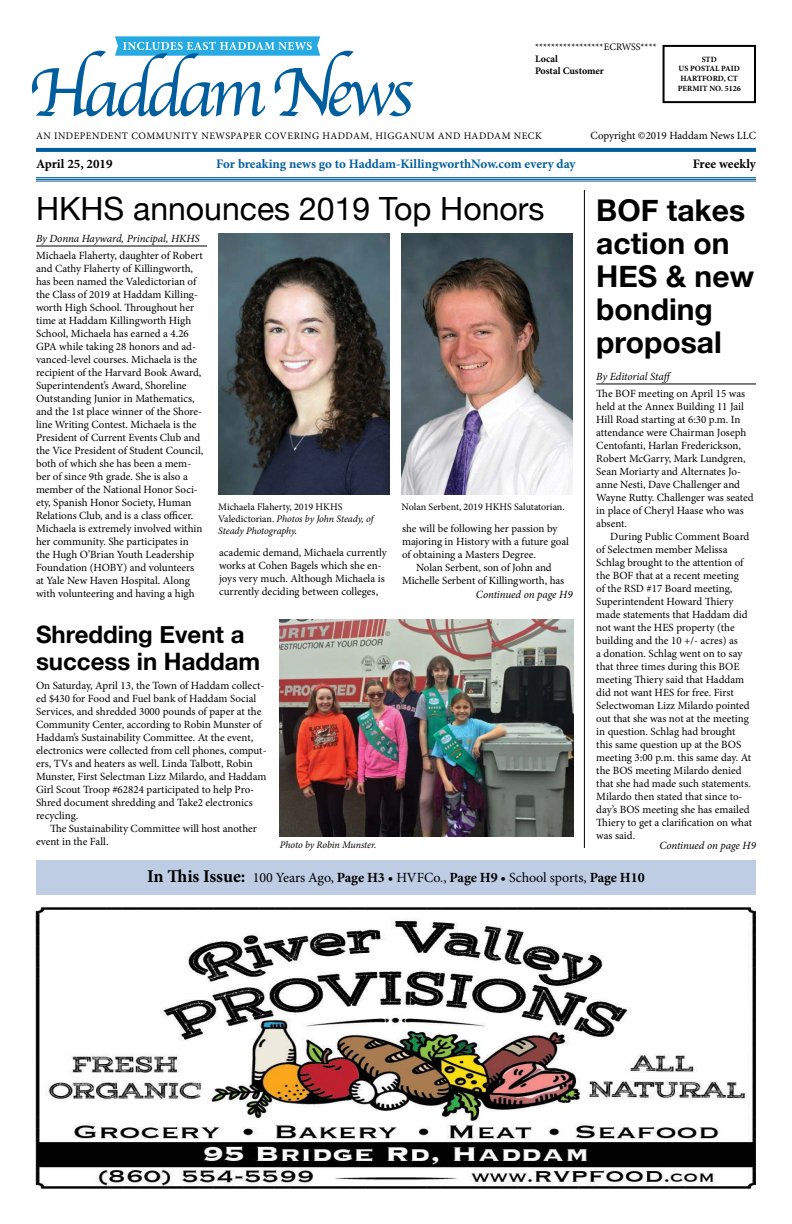
<style>
.page{position:relative;width:792px;height:1224px;background:#fff}
.page>*{position:absolute;margin:0;border:0;box-sizing:border-box;transform-origin:0 0}
.t1{font:72px "Apple Chancery";letter-spacing:-.08em;color:#005e9e}
.t2{font:32px "Helvetica Neue";color:#000}
.t3{font:700 30px/33px "Helvetica Neue";color:#000}
.t4{font:700 24px/27px "Helvetica Neue";color:#000}
.t5{font:14px "Minion Pro";letter-spacing:-.005em;color:#000}
.t6{font:700 13px "Minion Pro";color:#005e9e}
.t7{font:700 13px "Minion Pro";color:#000}
.t8{font:11px/13px "Minion Pro";color:#000}
.t9{font:italic 11px "Minion Pro";letter-spacing:-.01em;color:#000}
.t10{font:10px "Minion Pro";letter-spacing:.015em;color:#000}
.t11{font:italic 10px/12px "Minion Pro";letter-spacing:-.01em;color:#000}
.t12{font:10px "Minion Pro";letter-spacing:.05em;color:#000}
.t13{font:700 10px/12px "Minion Pro";color:#000}
.t14{font:700 8px/9.6px "Minion Pro";color:#000;text-align:center}
.s1{font-style:normal}
.s2{font-weight:700;font-size:18px}
.s3{font-weight:700}
</style>
<div class="page">
<hr style="left:36px;top:246px;width:171px;height:1px;background:#000">
<div style="left:36px;top:860px;width:720px;height:35px;background:#becde4"></div>
<svg style="left:115px;top:36px;width:205px;height:20px;background:#4bb8e5"></svg>
<div style="left:663px;top:45px;width:93px;height:58px;border:2px solid #000"></div>
<svg style="left:36px;top:148px;width:720px;height:4px;background:#05619f"></svg>
<hr style="left:36px;top:177px;width:720px;height:1px;background:#005e9e">
<hr style="left:36px;top:179px;width:720px;height:1px;background:#005e9e">
<hr style="left:36px;top:181px;width:720px;height:1px;background:#005e9e">
<hr style="left:596px;top:384px;width:160px;height:1px;background:#000">
<img style="left:36px;top:907px;width:720px;height:281px">
<img style="left:218px;top:234px;width:171px;height:261px">
<img style="left:402px;top:234px;width:171px;height:261px">
<img style="left:280px;top:620px;width:293px;height:217px">
<hr style="left:584px;top:190px;width:1px;height:658px;background:#000">
<p class="t10" style="left:535px;top:40px;width:123px">*****************ECRWSS****</p>
<p class="t13" style="left:535px;top:52px;width:70px">Local<br>Postal Customer</p>
<h1 class="t1" style="left:28px;top:35px;width:387px">Haddam News</h1>
<p class="t12" style="left:36px;top:129px;width:507px">AN INDEPENDENT COMMUNITY NEWSPAPER COVERING HADDAM, HIGGANUM AND HADDAM NECK</p>
<p class="t8" style="left:591px;top:129px;width:167px">Copyright ©2019 Haddam News LLC</p>
<p class="t14" style="left:678px;top:54px;width:65px">STD<br>US POSTAL PAID<br>HARTFORD, CT<br>PERMIT NO. 5126</p>
<p class="t7" style="left:36px;top:155px;width:78px">April 25, 2019</p>
<p class="t6" style="left:216px;top:155px;width:361px">For breaking news go to Haddam-KillingworthNow.com every day</p>
<p class="t7" style="left:693px;top:155px;width:65px">Free weekly</p>
<h2 class="t2" style="left:36px;top:186px;width:510px">HKHS announces 2019 Top Honors</h2>
<p class="t9" style="left:36px;top:231px;width:165px">By Donna Hayward, Principal, HKHS</p>
<p class="t8" style="left:36px;top:249px;width:169px">Michaela Flaherty, daughter of Robert and Cathy Flaherty of Killingworth, has been named the Valedictorian of the Class of 2019 at Haddam Killing&shy;worth High School. Throughout her time at Haddam Killingworth High School, Michaela has earned a 4.26<br>GPA while taking 28 honors and ad&shy;vanced-level courses. Michaela is the recipient of the Harvard Book Award, Superintendent’s Award, Shoreline Outstanding Junior in Mathematics, and the 1st place winner of the Shore&shy;line Writing Contest. Michaela is the President of Current Events Club and the Vice President of Student Council, both of which she has been a mem&shy;ber of since 9th grade. She is also a member of the National Honor Soci&shy;ety, Spanish Honor Society, Human Relations Club, and is a class officer.<br>Michaela is extremely involved within her community. She participates in the Hugh O’Brian Youth Leadership Foundation (HOBY) and volunteers at Yale New Haven Hospital. Along with volunteering and having a high</p>
<p class="t10" style="left:218px;top:500px;width:126px">Michaela Flaherty, 2019 HKHS</p>
<p class="t10" style="left:402px;top:500px;width:165px">Nolan Serbent, 2019 HKHS Salutatorian.</p>
<p class="t11" style="left:218px;top:512px;width:157px"><span class="s1">Valedictorian.</span> Photos by John Steady, of<br>Steady Photography.</p>
<p class="t8" style="left:402px;top:522px;width:157px">she will be following her passion by</p>
<p class="t8" style="left:402px;top:535px;width:169px">majoring in History with a future goal</p>
<p class="t8" style="left:402px;top:548px;width:135px">of obtaining a Masters Degree.</p>
<p class="t8" style="left:416px;top:561px;width:137px">Nolan Serbent, son of John and</p>
<p class="t8" style="left:402px;top:574px;width:164px">Michelle Serbent of Killingworth, has</p>
<p class="t8" style="left:219px;top:546px;width:169px">academic demand, Michaela currently works at Cohen Bagels which she en&shy;joys very much. Although Michaela is currently deciding between colleges,</p>
<p class="t9" style="left:476px;top:587px;width:98px">Continued on page H9</p>
<h3 class="t4" style="left:36px;top:622px;width:226px">Shredding Event a success in Haddam</h3>
<p class="t8" style="left:36px;top:679px;width:232px">On Saturday, April 13, the Town of Haddam collect&shy;ed $430 for Food and Fuel bank of Haddam Social Services, and shredded 3000 pounds of paper at the Community Center, according to Robin Munster of Haddam’s Sustainability Committee. At the event, electronics were collected from cell phones, comput&shy;ers, TVs and heaters as well. Linda Talbott, Robin Munster, First Selectman Lizz Milardo, and Haddam Girl Scout Troop #62824 participated to help Pro-Shred document shredding and Take2 electronics recycling.</p>
<p class="t8" style="left:36px;top:822px;width:222px;text-indent:14px">The Sustainability Committee will host another event in the Fall.</p>
<p class="t11" style="left:280px;top:839px;width:98px">Photo by Robin Munster.</p>
<h3 class="t3" style="left:596px;top:195px;width:159px">BOF takes action on<br>HES &amp; new bonding proposal</h3>
<p class="t9" style="left:596px;top:369px;width:78px">By Editorial Staff</p>
<p class="t8" style="left:596px;top:387px;width:159px">The BOF meeting on April 15 was held at the Annex Building 11 Jail<br>Hill Road starting at 6:30 p.m. In attendance were Chairman Joseph<br>Centofanti, Harlan Frederickson,<br>Robert McGarry, Mark Lundgren,<br>Sean Moriarty and Alternates Jo&shy;anne Nesti, Dave Challenger and<br>Wayne Rutty. Challenger was seated in place of Cheryl Haase who was absent.</p>
<p class="t8" style="left:596px;top:530px;width:157px;text-indent:14px">During Public Comment Board of Selectmen member Melissa<br>Schlag brought to the attention of the BOF that at a recent meeting<br>of the RSD #17 Board meeting,<br>Superintendent Howard Thiery made statements that Haddam did not want the HES property (the building and the 10 +/- acres) as<br>a donation. Schlag went on to say that three times during this BOE meeting Thiery said that Haddam did not want HES for free. First<br>Selectwoman Lizz Milardo pointed out that she was not at the meeting in question. Schlag had brought this same question up at the BOS meeting 3:00 p.m. this same day. At the BOS meeting Milardo denied that she had made such statements.<br>Milardo then stated that since to&shy;day’s BOS meeting she has emailed<br>Thiery to get a clarification on what was said.</p>
<p class="t9" style="left:659px;top:837px;width:98px">Continued on page H9</p>
<p class="t5" style="left:147px;top:869px;width:499px"><span class="s2">In This Issue:</span> 100 Years Ago, <span class="s3">Page H3 •</span> HVFCo., <span class="s3">Page H9 •</span> School sports, <span class="s3">Page H10</span></p>
</div>
